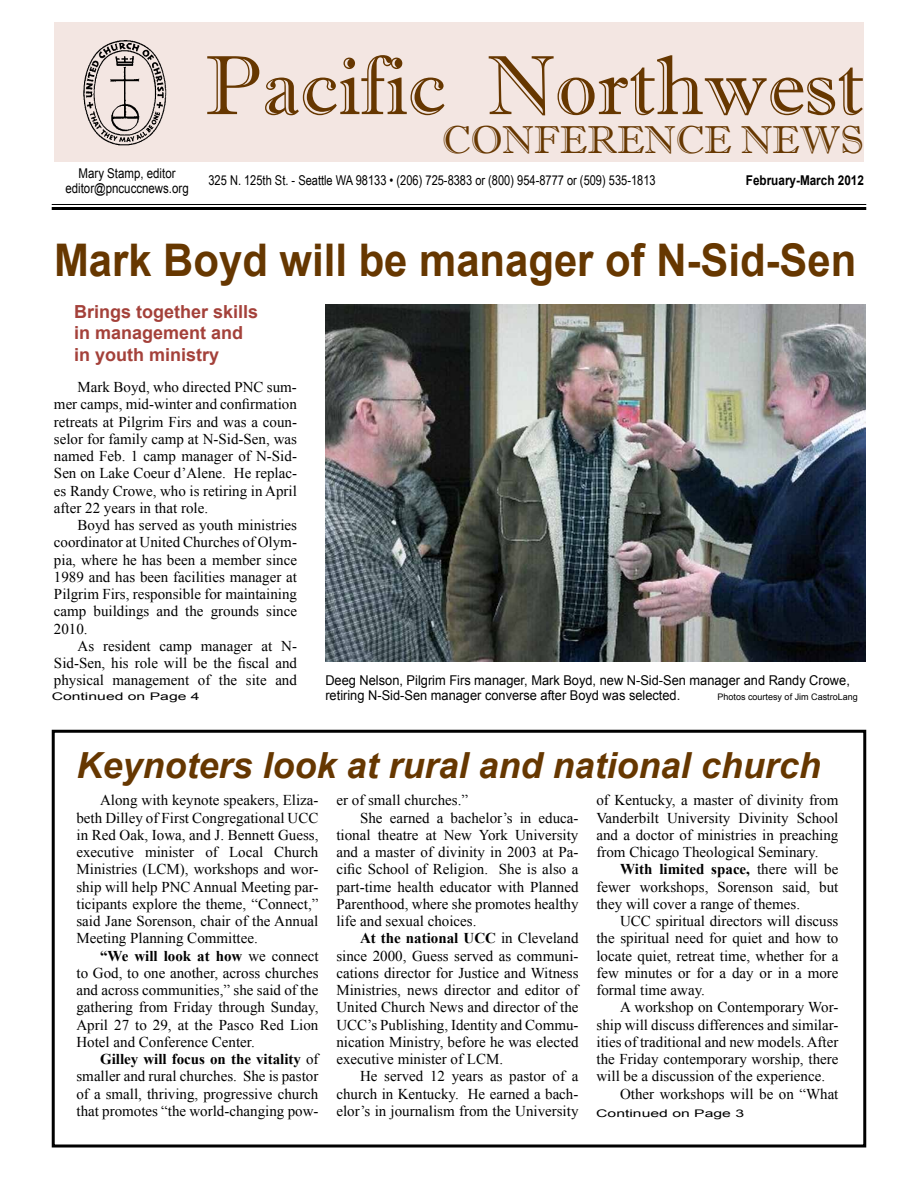
<style>
.page{position:relative;width:918px;height:1188px;background:#fff}
.page>*{position:absolute;margin:0;border:0;box-sizing:border-box;transform-origin:0 0}
.t1{font:84px "Imprint MT Shadow";color:#663700}
.t2{font:700 45px "Arial";color:#663700;scale:.93 1}
.t3{font:39px "Imprint MT Shadow";color:#663700}
.t4{font:italic 700 36px "Arial";color:#663700}
.t5{font:700 18px/21.6px "Arial";color:#a4413a}
.t6{font:15px/17.2px "Times New Roman";color:#000;text-align:justify}
.t7{font:700 15px "Times New Roman";color:#000}
.t8{font:13.5px/15px "Arial";color:#000;scale:.95 1}
.t9{font:13.5px "Arial Narrow";color:#000}
.t10{font:13.5px/15px "Arial";color:#000;text-align:center;scale:.85 1}
.t11{font:700 13.5px "Arial";color:#000;scale:.87 1}
.t12{font:10.5px "Arial";color:#000;scale:1.5 1}
.t13{font:9px "Arial";color:#000}
.s1{font-weight:700}
.s2{font-weight:400}
</style>
<div class="page">
<hr style="left:52px;top:207px;width:814px;height:3px;background:#000">
<hr style="left:52px;top:204px;width:814px;height:1px;background:#000">
<div style="left:54px;top:22px;width:810px;height:140px;background:#f3e6e2"></div>
<img style="left:83px;top:40px;width:84px;height:106px">
<div style="left:52px;top:730px;width:814px;height:418px;border:3px solid #000"></div>
<img style="left:325px;top:304px;width:540px;height:358px">
<p class="t10" style="left:65px;top:166px;width:147px">Mary Stamp, editor editor@pncuccnews.org</p>
<h1 class="t1" style="left:205px;top:36px;width:660px">Pacific Northwest</h1>
<h3 class="t3" style="left:442px;top:117px;width:423px">CONFERENCE NEWS</h3>
<p class="t9" style="left:208px;top:170px;width:449px">325 N. 125th St. - Seattle WA 98133 • (206) 725-8383 or (800) 954-8777 or (509) 535-1813</p>
<p class="t11" style="left:746px;top:171px;width:137px">February-March 2012</p>
<h2 class="t2" style="left:54px;top:230px;width:864px">Mark Boyd will be manager of N-Sid-Sen</h2>
<p class="t5" style="left:74px;top:301px;width:186px">Brings together skills in management and in youth ministry</p>
<p class="t6" style="left:54px;top:378px;width:245px;text-indent:24px">Mark Boyd, who directed PNC sum&shy;mer camps, mid-winter and confirmation retreats at Pilgrim Firs and was a coun&shy;selor for family camp at N-Sid-Sen, was named Feb. 1 camp manager of N-Sid-Sen on Lake Coeur d’Alene. He replac&shy;es Randy Crowe, who is retiring in April after 22 years in that role.</p>
<p class="t6" style="left:54px;top:516px;width:245px;text-indent:24px">Boyd has served as youth ministries coordinator at United Churches of Olym&shy;pia, where he has been a member since 1989 and has been facilities manager at Pilgrim Firs, responsible for maintaining camp buildings and the grounds since 2010.</p>
<p class="t6" style="left:54px;top:637px;width:245px;text-indent:24px">As resident camp manager at N-Sid-Sen, his role will be the fiscal and physical management of the site and</p>
<p class="t12" style="left:52px;top:689px;width:100px">Continued on Page 4</p>
<p class="t8" style="left:325px;top:673px;width:554px">Deeg Nelson, Pilgrim Firs manager, Mark Boyd, new N-Sid-Sen manager and Randy Crowe, retiring N-Sid-Sen manager converse after Boyd was selected.</p>
<p class="t13" style="left:718px;top:691px;width:142px">Photos courtesy of Jim CastroLang</p>
<h3 class="t4" style="left:76px;top:742px;width:746px">Keynoters look at rural and national church</h3>
<p class="t6" style="left:76px;top:792px;width:244px;text-indent:24px">Along with keynote speakers, Eliza&shy;beth Dilley of First Congregational UCC in Red Oak, Iowa, and J. Bennett Guess, executive minister of Local Church Ministries (LCM), workshops and wor&shy;ship will help PNC Annual Meeting par&shy;ticipants explore the theme, “Connect,” said Jane Sorenson, chair of the Annual Meeting Planning Committee.</p>
<p class="t6" style="left:76px;top:947px;width:244px;text-indent:24px"><span class="s1">“We will look at how</span> we connect to God, to one another, across churches and across communities,” she said of the gathering from Friday through Sunday, April 27 to 29, at the Pasco Red Lion Hotel and Conference Center.</p>
<p class="t6" style="left:76px;top:1050px;width:244px;text-indent:24px"><span class="s1">Gilley will focus on the vitality</span> of smaller and rural churches. She is pastor of a small, thriving, progressive church that promotes “the world-changing pow-</p>
<p class="t6" style="left:336px;top:792px;width:133px">er of small churches.”</p>
<p class="t6" style="left:360px;top:809px;width:220px">She earned a bachelor’s in educa-</p>
<p class="t6" style="left:336px;top:826px;width:243px">tional theatre at New York University</p>
<p class="t6" style="left:336px;top:843px;width:243px">and a master of divinity in 2003 at Pa-</p>
<p class="t6" style="left:336px;top:861px;width:243px">cific School of Religion. She is also a</p>
<p class="t6" style="left:336px;top:878px;width:244px">part-time health educator with Planned</p>
<p class="t6" style="left:336px;top:895px;width:244px">Parenthood, where she promotes healthy</p>
<p class="t6" style="left:336px;top:912px;width:141px">life and sexual choices.</p>
<p class="t7" style="left:360px;top:928px;width:220px">At the national UCC <span class="s2">in Cleveland</span></p>
<p class="t6" style="left:336px;top:947px;width:243px">since 2000, Guess served as communi-</p>
<p class="t6" style="left:336px;top:964px;width:244px">cations director for Justice and Witness</p>
<p class="t6" style="left:336px;top:981px;width:243px">Ministries, news director and editor of</p>
<p class="t6" style="left:336px;top:999px;width:244px">United Church News and director of the</p>
<p class="t6" style="left:336px;top:1016px;width:244px">UCC’s Publishing, Identity and Commu-</p>
<p class="t6" style="left:336px;top:1033px;width:244px">nication Ministry, before he was elected</p>
<p class="t6" style="left:336px;top:1050px;width:168px">executive minister of LCM.</p>
<p class="t6" style="left:360px;top:1068px;width:220px">He served 12 years as pastor of a</p>
<p class="t6" style="left:336px;top:1085px;width:243px">church in Kentucky. He earned a bach-</p>
<p class="t6" style="left:336px;top:1102px;width:244px">elor’s in journalism from the University</p>
<p class="t6" style="left:596px;top:792px;width:243px">of Kentucky, a master of divinity from Vanderbilt University Divinity School and a doctor of ministries in preaching from Chicago Theological Seminary.</p>
<p class="t6" style="left:596px;top:861px;width:243px;text-indent:24px"><span class="s1">With limited space,</span> there will be fewer workshops, Sorenson said, but they will cover a range of themes.</p>
<p class="t6" style="left:596px;top:912px;width:244px;text-indent:24px">UCC spiritual directors will discuss the spiritual need for quiet and how to locate quiet, retreat time, whether for a few minutes or for a day or in a more formal time away.</p>
<p class="t6" style="left:620px;top:999px;width:220px">A workshop on Contemporary Wor-</p>
<p class="t6" style="left:597px;top:1016px;width:243px">ship will discuss differences and similar-</p>
<p class="t6" style="left:597px;top:1033px;width:243px">ities of traditional and new models. After</p>
<p class="t6" style="left:597px;top:1050px;width:243px">the Friday contemporary worship, there</p>
<p class="t6" style="left:597px;top:1068px;width:230px">will be a discussion of the experience.</p>
<p class="t6" style="left:620px;top:1085px;width:220px">Other workshops will be on “What</p>
<p class="t12" style="left:596px;top:1106px;width:100px">Continued on Page 3</p>
</div>
